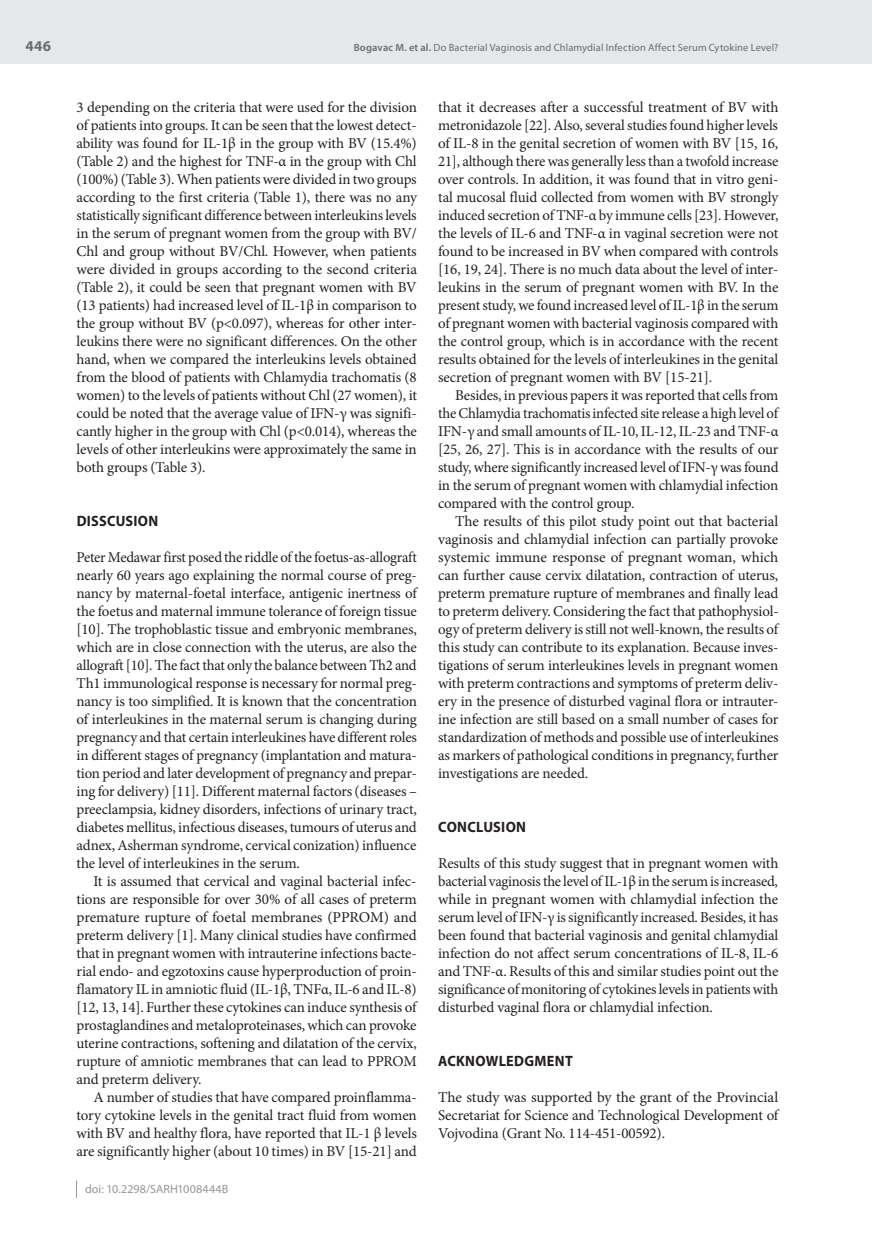
<style>
.page{position:relative;width:872px;height:1234px;background:#fff}
.page>*{position:absolute;margin:0;border:0;box-sizing:border-box;transform-origin:0 0}
.t1{font:15px/18px "Minion Pro";letter-spacing:-.01em;color:#231f20;text-align:justify}
.t2{font:700 15px "Myriad Pro";letter-spacing:.02em;color:#231f20;scale:.95 1}
.t3{font:700 15px "Myriad Pro";color:#6c6d70}
.t4{font:12px "Myriad Pro";letter-spacing:.01em;color:#939598}
.t5{font:10.5px "Myriad Pro";letter-spacing:.01em;color:#6c6d70}
.s1{font-weight:600}
</style>
<div class="page">
<div style="left:0;top:0;width:872px;height:64px;background:#e6e7e9"></div>
<svg style="left:76px;top:1180px;width:1px;height:17px"></svg>
<p class="t3" style="left:26px;top:36px;width:27px">446</p>
<p class="t5" style="left:354px;top:41px;width:426px"><span class="s1">Bogavac M. et al.</span> Do Bacterial Vaginosis and Chlamydial Infection Affect Serum Cytokine Level?</p>
<p class="t1" style="left:77px;top:98px;width:342px">3 depending on the criteria that were used for the division of patients into groups. It can be seen that the lowest detect&shy;ability was found for IL-1β in the group with BV (15.4%) (Table 2) and the highest for TNF-α in the group with Chl (100%) (Table 3). When patients were divided in two groups according to the first criteria (Table 1), there was no any statistically significant difference between interleukins levels in the serum of pregnant women from the group with BV/ Chl and group without BV/Chl. However, when patients were divided in groups according to the second criteria (Table 2), it could be seen that pregnant women with BV (13 patients) had increased level of IL-1β in comparison to the group without BV (p&lt;0.097), whereas for other inter&shy;leukins there were no significant differences. On the other hand, when we compared the interleukins levels obtained from the blood of patients with Chlamydia trachomatis (8 women) to the levels of patients without Chl (27 women), it could be noted that the average value of IFN-γ was signifi&shy;cantly higher in the group with Chl (p&lt;0.014), whereas the levels of other interleukins were approximately the same in both groups (Table 3).</p>
<p class="t2" style="left:77px;top:511px;width:87px">DISSCUSION</p>
<p class="t1" style="left:77px;top:548px;width:342px">Peter Medawar first posed the riddle of the foetus-as-allograft nearly 60 years ago explaining the normal course of preg&shy;nancy by maternal-foetal interface, antigenic inertness of the foetus and maternal immune tolerance of foreign tissue [10]. The trophoblastic tissue and embryonic membranes, which are in close connection with the uterus, are also the allograft [10]. The fact that only the balance between Th2 and Th1 immunological response is necessary for normal preg&shy;nancy is too simplified. It is known that the concentration of interleukines in the maternal serum is changing during pregnancy and that certain interleukines have different roles in different stages of pregnancy (implantation and matura&shy;tion period and later development of pregnancy and prepar&shy;ing for delivery) [11]. Different maternal factors (diseases – preeclampsia, kidney disorders, infections of urinary tract, diabetes mellitus, infectious diseases, tumours of uterus and adnex, Asherman syndrome, cervical conization) influence the level of interleukines in the serum.</p>
<p class="t1" style="left:77px;top:872px;width:342px;text-indent:17px">It is assumed that cervical and vaginal bacterial infec&shy;tions are responsible for over 30% of all cases of preterm premature rupture of foetal membranes (PPROM) and preterm delivery [1]. Many clinical studies have confirmed that in pregnant women with intrauterine infections bacte&shy;rial endo- and egzotoxins cause hyperproduction of proin&shy;flamatory IL in amniotic fluid (IL-1β, TNFα, IL-6 and IL-8) [12, 13, 14]. Further these cytokines can induce synthesis of prostaglandines and metaloproteinases, which can provoke uterine contractions, softening and dilatation of the cervix, rupture of amniotic membranes that can lead to PPROM and preterm delivery.</p>
<p class="t1" style="left:77px;top:1088px;width:342px;text-indent:17px">A number of studies that have compared proinflamma&shy;tory cytokine levels in the genital tract fluid from women with BV and healthy flora, have reported that IL-1 β levels are significantly higher (about 10 times) in BV [15-21] and</p>
<p class="t4" style="left:85px;top:1181px;width:145px">doi: 10.2298/SARH1008444B</p>
<p class="t1" style="left:438px;top:98px;width:342px">that it decreases after a successful treatment of BV with metronidazole [22]. Also, several studies found higher levels of IL-8 in the genital secretion of women with BV [15, 16, 21], although there was generally less than a twofold increase over controls. In addition, it was found that in vitro geni&shy;tal mucosal fluid collected from women with BV strongly induced secretion of TNF-α by immune cells [23]. However, the levels of IL-6 and TNF-α in vaginal secretion were not found to be increased in BV when compared with controls [16, 19, 24]. There is no much data about the level of inter&shy;leukins in the serum of pregnant women with BV. In the present study, we found increased level of IL-1β in the serum of pregnant women with bacterial vaginosis compared with the control group, which is in accordance with the recent results obtained for the levels of interleukines in the genital secretion of pregnant women with BV [15-21].</p>
<p class="t1" style="left:438px;top:386px;width:342px;text-indent:17px">Besides, in previous papers it was reported that cells from the Chlamydia trachomatis infected site release a high level of IFN-γ and small amounts of IL-10, IL-12, IL-23 and TNF-α [25, 26, 27]. This is in accordance with the results of our study, where significantly increased level of IFN-γ was found in the serum of pregnant women with chlamydial infection compared with the control group.</p>
<p class="t1" style="left:438px;top:512px;width:342px;text-indent:17px">The results of this pilot study point out that bacterial vaginosis and chlamydial infection can partially provoke systemic immune response of pregnant woman, which can further cause cervix dilatation, contraction of uterus, preterm premature rupture of membranes and finally lead to preterm delivery. Considering the fact that pathophysiol&shy;ogy of preterm delivery is still not well-known, the results of this study can contribute to its explanation. Because inves&shy;tigations of serum interleukines levels in pregnant women with preterm contractions and symptoms of preterm deliv&shy;ery in the presence of disturbed vaginal flora or intrauter&shy;ine infection are still based on a small number of cases for standardization of methods and possible use of interleukines as markers of pathological conditions in pregnancy, further investigations are needed.</p>
<p class="t2" style="left:438px;top:817px;width:94px">CONCLUSION</p>
<p class="t1" style="left:438px;top:854px;width:342px">Results of this study suggest that in pregnant women with bacterial vaginosis the level of IL-1β in the serum is increased, while in pregnant women with chlamydial infection the serum level of IFN-γ is significantly increased. Besides, it has been found that bacterial vaginosis and genital chlamydial infection do not affect serum concentrations of IL-8, IL-6 and TNF-α. Results of this and similar studies point out the significance of monitoring of cytokines levels in patients with disturbed vaginal flora or chlamydial infection.</p>
<p class="t2" style="left:438px;top:1051px;width:143px">ACKNOWLEDGMENT</p>
<p class="t1" style="left:438px;top:1088px;width:342px">The study was supported by the grant of the Provincial Secretariat for Science and Technological Development of Vojvodina (Grant No. 114-451-00592).</p>
</div>
